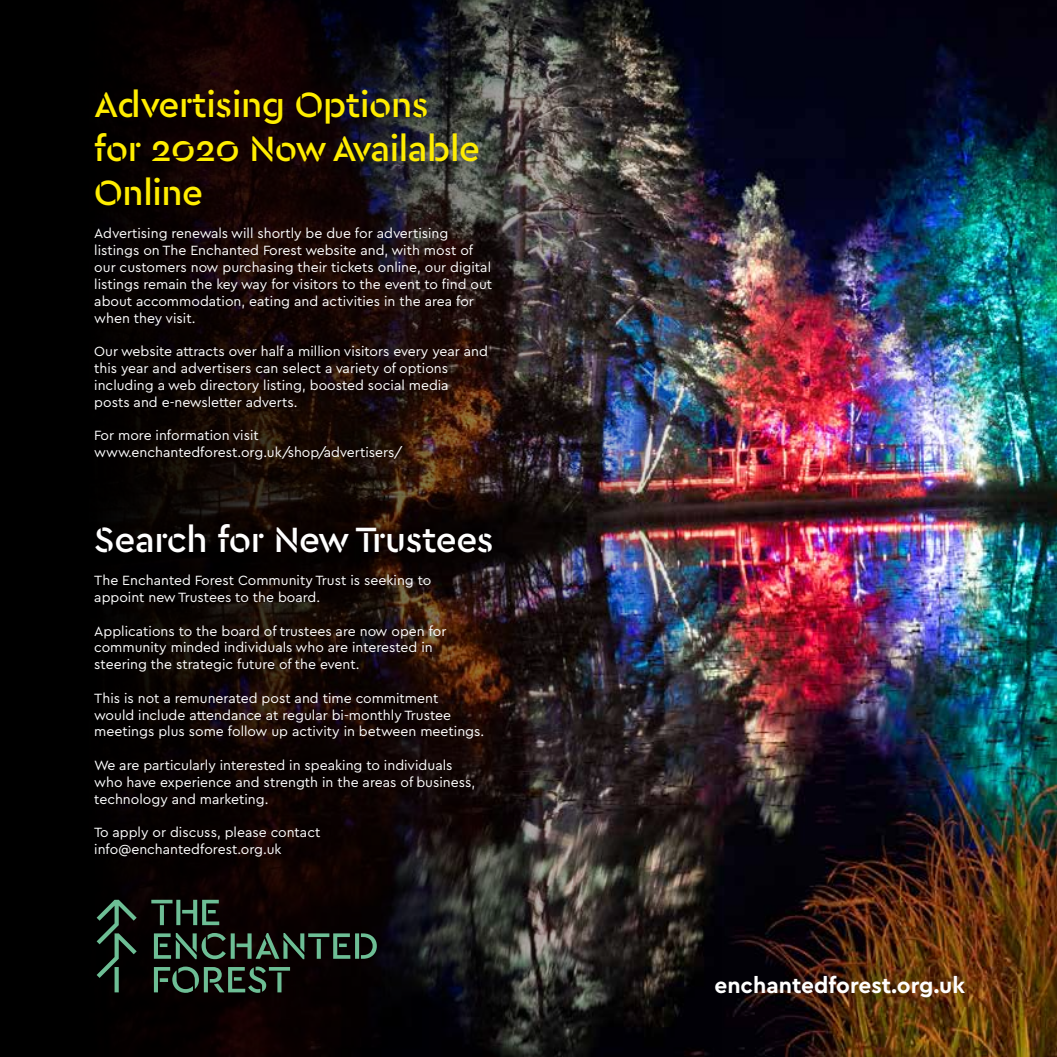
<style>
.page{position:relative;width:1057px;height:1057px;background:#fff}
.page>*{position:absolute;margin:0;border:0;box-sizing:border-box;transform-origin:0 0}
.t1{font:500 36.75px/44.1px "Cera Stencil Pro";letter-spacing:-.01em;color:#ffed00}
.t2{font:500 36.75px "Cera Stencil Pro";letter-spacing:-.01em;color:#fff}
.t3{font:700 22.75px "Cera Pro";color:#fff}
.t4{font:14px/16.8px "Cera Pro";color:#fff}
</style>
<div class="page">
<img style="left:721px;top:0;width:336px;height:1057px">
<img style="left:0;top:0;width:721px;height:1057px">
<svg style="left:97px;top:899px;width:280px;height:98px;background:#18201a"></svg>
<h1 class="t1" style="left:94px;top:81px;width:387px">Advertising Options for 2020 Now Available<br>Online</h1>
<p class="t4" style="left:94px;top:225px;width:399px">Advertising renewals will shortly be due for advertising listings on The Enchanted Forest website and, with most of our customers now purchasing their tickets online, our digital listings remain the key way for visitors to the event to find out about accommodation, eating and activities in the area for when they visit.</p>
<p class="t4" style="left:94px;top:342px;width:395px">Our website attracts over half a million visitors every year and this year and advertisers can select a variety of options including a web directory listing, boosted social media<br>posts and e-newsletter adverts.</p>
<p class="t4" style="left:94px;top:426px;width:310px">For more information visit www.enchantedforest.org.uk/shop/advertisers/</p>
<h1 class="t2" style="left:94px;top:515px;width:401px">Search for New Trustees</h1>
<p class="t4" style="left:94px;top:571px;width:338px">The Enchanted Forest Community Trust is seeking to appoint new Trustees to the board.</p>
<p class="t4" style="left:94px;top:622px;width:354px">Applications to the board of trustees are now open for community minded individuals who are interested in steering the strategic future of the event.</p>
<p class="t4" style="left:94px;top:689px;width:391px">This is not a remunerated post and time commitment<br>would include attendance at regular bi-monthly Trustee meetings plus some follow up activity in between meetings.</p>
<p class="t4" style="left:94px;top:756px;width:382px">We are particularly interested in speaking to individuals who have experience and strength in the areas of business, technology and marketing.</p>
<p class="t4" style="left:94px;top:823px;width:228px">To apply or discuss, please contact info@enchantedforest.org.uk</p>
<h2 class="t3" style="left:714px;top:970px;width:252px">enchantedforest.org.uk</h2>
</div>
